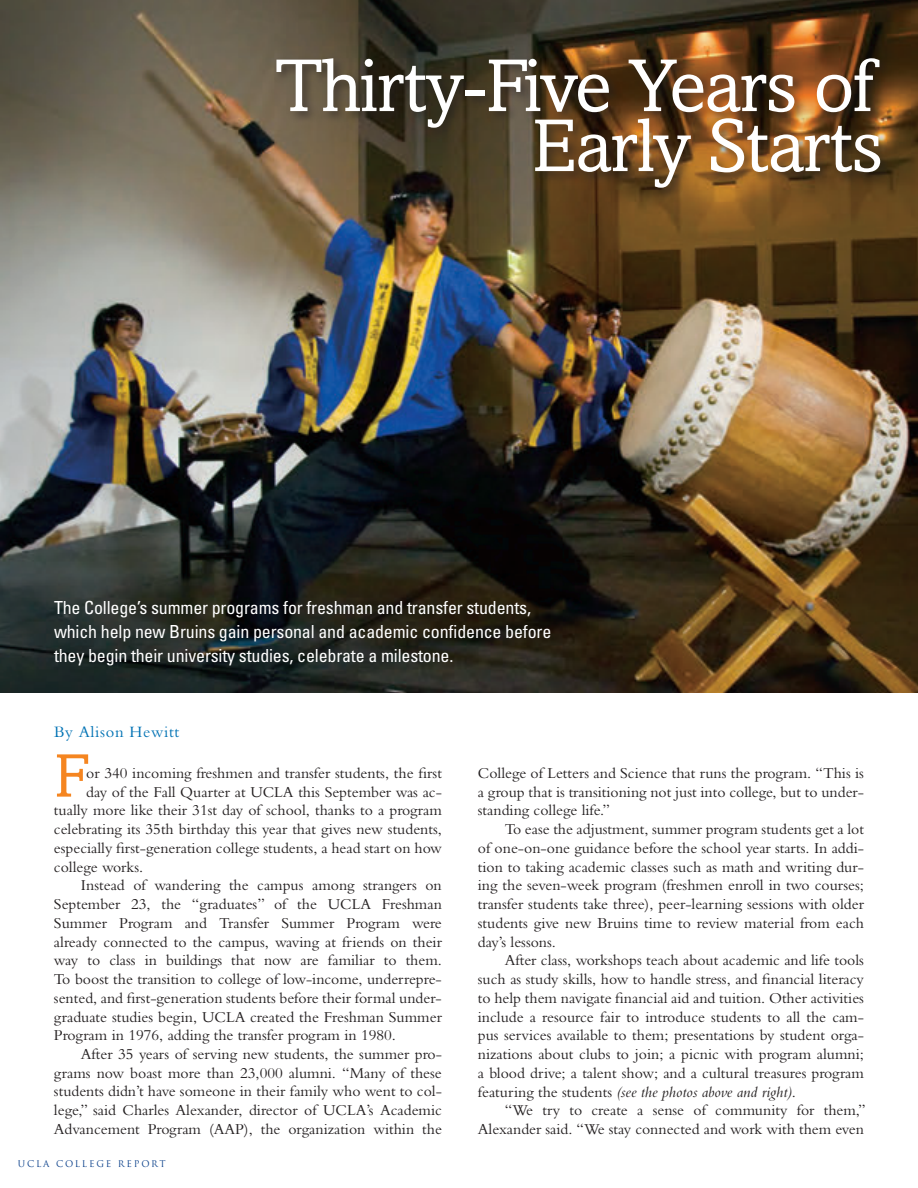
<style>
.page{position:relative;width:918px;height:1188px;background:#fff}
.page>*{position:absolute;margin:0;border:0;box-sizing:border-box;transform-origin:0 0}
.t1{font:75px/60px "Amasis";letter-spacing:-.02em;color:#fff;text-align:right}
.t2{font:61.5px "Amasis";color:#f58520}
.t3{font:condensed 18px/24px "Univers";letter-spacing:-.01em;color:#fff}
.t4{font:16.5px "M Bembo";letter-spacing:.04em;color:#0072b4}
.t5{font:15.75px/18.8px "Bembo MT Std";color:#231f20;text-align:justify}
.t6{font:9px "Trajan";letter-spacing:.2em;color:#083e89}
.s1{font-style:italic}
</style>
<div class="page">
<img style="left:0;top:0;width:918px;height:693px">
<div style="left:273px;top:55px;width:619px;height:146px;background:#231f20;opacity:.58"></div>
<h1 class="t1" style="left:275px;top:56px;width:610px">Thirty-Five Years of<br>Early Starts</h1>
<p class="t3" style="left:54px;top:595px;width:499px">The College’s summer programs for freshman and transfer students, which help new Bruins gain personal and academic confidence before they begin their university studies, celebrate a milestone.</p>
<p class="t4" style="left:54px;top:723px;width:127px">By Alison Hewitt</p>
<h2 class="t2" style="left:54px;top:740px;width:37px">F</h2>
<p class="t5" style="left:86px;top:763px;width:357px">or 340 incoming freshmen and transfer students, the first</p>
<p class="t5" style="left:86px;top:782px;width:357px">day of the Fall Quarter at UCLA this September was ac-</p>
<p class="t5" style="left:54px;top:801px;width:389px">tually more like their 31st day of school, thanks to a program</p>
<p class="t5" style="left:54px;top:820px;width:389px">celebrating its 35th birthday this year that gives new students,</p>
<p class="t5" style="left:54px;top:838px;width:389px">especially first-generation college students, a head start on how</p>
<p class="t5" style="left:54px;top:857px;width:91px">college works.</p>
<p class="t5" style="left:81px;top:876px;width:362px">Instead of wandering the campus among strangers on</p>
<p class="t5" style="left:54px;top:894px;width:389px">September 23, the “graduates” of the UCLA Freshman</p>
<p class="t5" style="left:54px;top:913px;width:389px">Summer Program and Transfer Summer Program were</p>
<p class="t5" style="left:54px;top:932px;width:389px">already connected to the campus, waving at friends on their</p>
<p class="t5" style="left:54px;top:951px;width:389px">way to class in buildings that now are familiar to them.</p>
<p class="t5" style="left:54px;top:969px;width:389px">To boost the transition to college of low-income, underrepre-</p>
<p class="t5" style="left:54px;top:988px;width:389px">sented, and first-generation students before their formal under-</p>
<p class="t5" style="left:54px;top:1007px;width:389px">graduate studies begin, UCLA created the Freshman Summer</p>
<p class="t5" style="left:54px;top:1026px;width:344px">Program in 1976, adding the transfer program in 1980.</p>
<p class="t5" style="left:81px;top:1044px;width:362px">After 35 years of serving new students, the summer pro-</p>
<p class="t5" style="left:54px;top:1063px;width:389px">grams now boast more than 23,000 alumni. “Many of these</p>
<p class="t5" style="left:54px;top:1082px;width:389px">students didn’t have someone in their family who went to col-</p>
<p class="t5" style="left:54px;top:1101px;width:389px">lege,” said Charles Alexander, director of UCLA’s Academic</p>
<p class="t5" style="left:54px;top:1119px;width:389px">Advancement Program (AAP), the organization within the</p>
<p class="t6" style="left:18px;top:1159px;width:149px">UCLA COLLEGE REPORT</p>
<p class="t5" style="left:478px;top:763px;width:388px">College of Letters and Science that runs the program. “This is a group that is transitioning not just into college, but to under&shy;standing college life.”</p>
<p class="t5" style="left:478px;top:820px;width:388px;text-indent:27px">To ease the adjustment, summer program students get a lot of one-on-one guidance before the school year starts. In addi&shy;tion to taking academic classes such as math and writing dur&shy;ing the seven-week program (freshmen enroll in two courses; transfer students take three), peer-learning sessions with older students give new Bruins time to review material from each day’s lessons.</p>
<p class="t5" style="left:478px;top:951px;width:388px;text-indent:27px">After class, workshops teach about academic and life tools such as study skills, how to handle stress, and financial literacy to help them navigate financial aid and tuition. Other activities include a resource fair to introduce students to all the cam&shy;pus services available to them; presentations by student orga&shy;nizations about clubs to join; a picnic with program alumni; a blood drive; a talent show; and a cultural treasures program featuring the students <span class="s1">(see the photos above and right)</span>.</p>
<p class="t5" style="left:478px;top:1101px;width:389px;text-align:right">“We try to create a sense of community for them,”<br>Alexander said. “We stay connected and work with them even</p>
</div>
